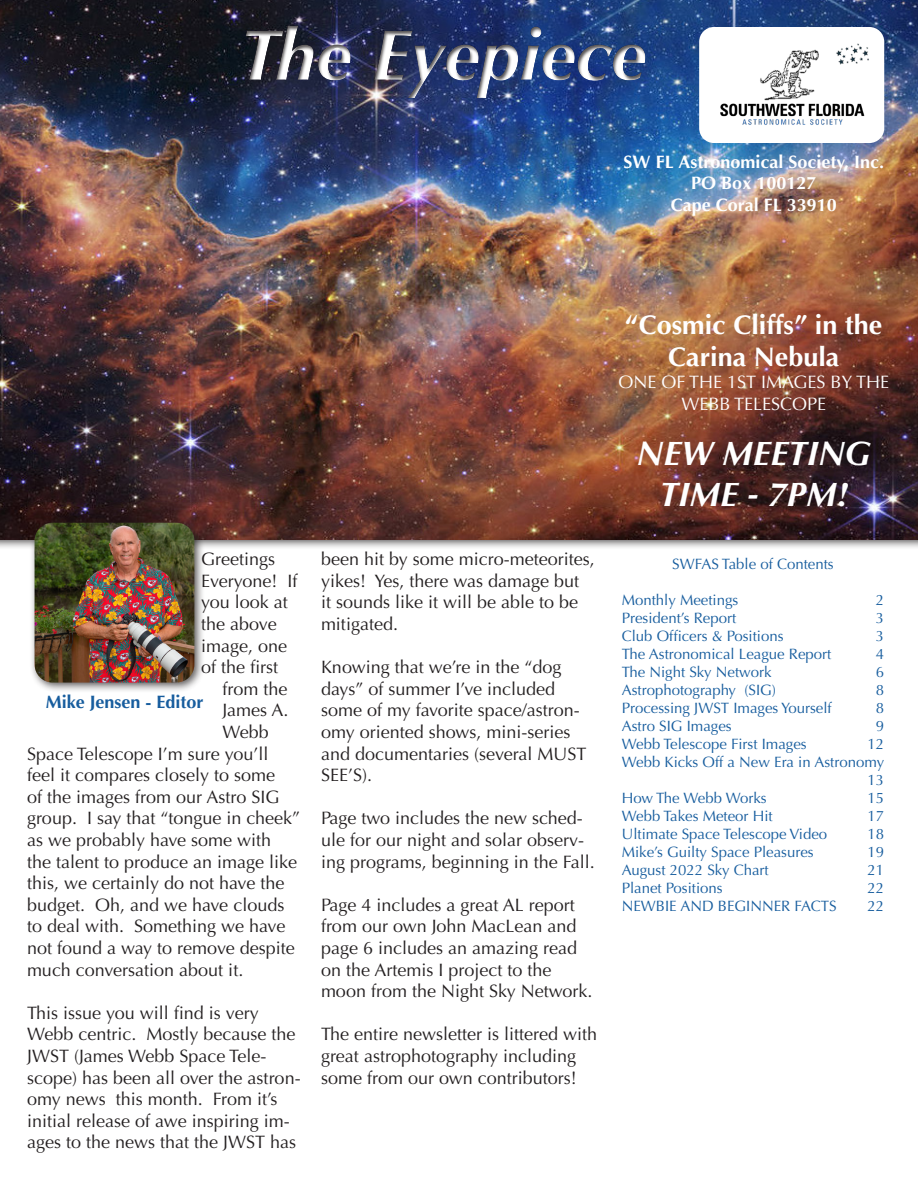
<style>
.page{position:relative;width:918px;height:1188px;background:#fff}
.page>*{position:absolute;margin:0;border:0;box-sizing:border-box;transform-origin:0 0}
.t1{font:italic 700 72px "Optima";color:#fff}
.t2{font:italic 700 34.05px/40.8px "Optima";color:#fff;text-align:center}
.t3{font:700 27px/32.4px "Optima";color:#fff;text-align:center}
.t4{font:18px/21.6px "Optima";color:#231f20}
.t5{font:700 18px/21.6px "Optima";color:#fff;text-align:center}
.t6{font:18px/21.6px "Optima";color:#fff;text-align:center}
.t7{font:700 18px "Optima";color:#175d9e}
.t8{font:15px/18px "Optima";color:#175d9e;text-align:right}
</style>
<div class="page">
<img style="left:0;top:0;width:918px;height:539px">
<div style="left:29px;top:517px;width:176px;height:176px;background:#231f20;opacity:.75"></div>
<img style="left:35px;top:523px;width:159px;height:160px">
<div style="left:699px;top:27px;width:185px;height:116px;background:#fff;border-radius:15px"></div>
<img style="left:729px;top:43px;width:140px;height:82px">
<div style="left:157px;top:12px;width:572px;height:110px;background:#231f20;opacity:.75"></div>
<h1 class="t1" style="left:239px;top:13px;width:409px">The Eyepiece</h1>
<p class="t5" style="left:623px;top:151px;width:262px">SW FL Astronomical Society, Inc.<br>PO Box 100127</p>
<p class="t5" style="left:671px;top:194px;width:167px">Cape Coral FL 33910</p>
<p class="t3" style="left:625px;top:309px;width:259px">“Cosmic Cliffs” in the<br>Carina Nebula</p>
<p class="t6" style="left:619px;top:371px;width:272px">ONE OF THE 1ST IMAGES BY THE<br>WEBB TELESCOPE</p>
<p class="t4" style="left:201px;top:549px;width:76px">Greetings</p>
<p class="t4" style="left:201px;top:570px;width:98px">Everyone! If</p>
<p class="t4" style="left:201px;top:592px;width:88px">you look at</p>
<p class="t4" style="left:201px;top:613px;width:77px">the above</p>
<p class="t4" style="left:201px;top:635px;width:88px">image, one</p>
<p class="t4" style="left:201px;top:657px;width:79px">of the first</p>
<p class="t4" style="left:222px;top:678px;width:67px">from the</p>
<p class="t4" style="left:222px;top:700px;width:68px">James A.</p>
<p class="t4" style="left:222px;top:721px;width:48px">Webb</p>
<p class="t4" style="left:27px;top:743px;width:243px">Space Telescope I’m sure you’ll</p>
<p class="t4" style="left:27px;top:765px;width:250px">feel it compares closely to some</p>
<p class="t4" style="left:27px;top:786px;width:254px">of the images from our Astro SIG</p>
<p class="t4" style="left:27px;top:808px;width:275px">group. I say that “tongue in cheek”</p>
<p class="t4" style="left:27px;top:829px;width:246px">as we probably have some with</p>
<p class="t4" style="left:27px;top:851px;width:272px">the talent to produce an image like</p>
<p class="t4" style="left:27px;top:873px;width:259px">this, we certainly do not have the</p>
<p class="t4" style="left:27px;top:894px;width:259px">budget. Oh, and we have clouds</p>
<p class="t4" style="left:27px;top:916px;width:260px">to deal with. Something we have</p>
<p class="t4" style="left:27px;top:937px;width:269px">not found a way to remove despite</p>
<p class="t4" style="left:27px;top:959px;width:218px">much conversation about it.</p>
<p class="t4" style="left:27px;top:1002px;width:275px">This issue you will find is very<br>Webb centric. Mostly because the<br>JWST (James Webb Space Tele&shy;scope) has been all over the astron&shy;omy news this month. From it’s initial release of awe inspiring im&shy;ages to the news that the JWST has</p>
<p class="t7" style="left:46px;top:691px;width:159px">Mike Jensen - Editor</p>
<p class="t4" style="left:321px;top:549px;width:275px">been hit by some micro-meteorites, yikes! Yes, there was damage but<br>it sounds like it will be able to be mitigated.</p>
<p class="t4" style="left:321px;top:657px;width:267px">Knowing that we’re in the “dog days” of summer I’ve included some of my favorite space/astron&shy;omy oriented shows, mini-series and documentaries (several MUST<br>SEE’S).</p>
<p class="t4" style="left:321px;top:808px;width:275px">Page two includes the new sched&shy;ule for our night and solar observ&shy;ing programs, beginning in the Fall.</p>
<p class="t4" style="left:321px;top:894px;width:273px">Page 4 includes a great AL report from our own John MacLean and page 6 includes an amazing read on the Artemis I project to the moon from the Night Sky Network.</p>
<p class="t4" style="left:321px;top:1024px;width:278px">The entire newsletter is littered with great astrophotography including some from our own contributors!</p>
<p class="t2" style="left:637px;top:433px;width:235px">NEW MEETING<br>TIME - 7PM!</p>
<p class="t8" style="left:672px;top:555px;width:163px">SWFAS Table of Contents</p>
<p class="t8" style="left:622px;top:591px;width:118px">Monthly Meetings</p>
<p class="t8" style="left:876px;top:591px;width:10px">2</p>
<p class="t8" style="left:622px;top:609px;width:116px">President’s Report</p>
<p class="t8" style="left:876px;top:609px;width:10px">3</p>
<p class="t8" style="left:622px;top:627px;width:163px">Club Officers &amp; Positions</p>
<p class="t8" style="left:876px;top:627px;width:10px">3</p>
<p class="t8" style="left:622px;top:645px;width:211px">The Astronomical League Report</p>
<p class="t8" style="left:876px;top:645px;width:10px">4</p>
<p class="t8" style="left:622px;top:663px;width:151px">The Night Sky Network</p>
<p class="t8" style="left:876px;top:663px;width:10px">6</p>
<p class="t8" style="left:622px;top:681px;width:156px">Astrophotography (SIG)</p>
<p class="t8" style="left:876px;top:681px;width:10px">8</p>
<p class="t8" style="left:622px;top:699px;width:212px">Processing JWST Images Yourself</p>
<p class="t8" style="left:876px;top:699px;width:10px">8</p>
<p class="t8" style="left:622px;top:717px;width:112px">Astro SIG Images</p>
<p class="t8" style="left:876px;top:717px;width:10px">9</p>
<p class="t8" style="left:622px;top:735px;width:186px">Webb Telescope First Images</p>
<p class="t8" style="left:868px;top:735px;width:18px">12</p>
<p class="t8" style="left:622px;top:753px;width:264px">Webb Kicks Off a New Era in Astronomy<br>13</p>
<p class="t8" style="left:622px;top:789px;width:147px">How The Webb Works</p>
<p class="t8" style="left:868px;top:789px;width:18px">15</p>
<p class="t8" style="left:622px;top:807px;width:153px">Webb Takes Meteor Hit</p>
<p class="t8" style="left:868px;top:807px;width:18px">17</p>
<p class="t8" style="left:622px;top:825px;width:207px">Ultimate Space Telescope Video</p>
<p class="t8" style="left:868px;top:825px;width:18px">18</p>
<p class="t8" style="left:622px;top:843px;width:194px">Mike’s Guilty Space Pleasures</p>
<p class="t8" style="left:868px;top:843px;width:18px">19</p>
<p class="t8" style="left:622px;top:861px;width:149px">August 2022 Sky Chart</p>
<p class="t8" style="left:868px;top:861px;width:18px">21</p>
<p class="t8" style="left:622px;top:879px;width:103px">Planet Positions</p>
<p class="t8" style="left:868px;top:879px;width:18px">22</p>
<p class="t8" style="left:622px;top:897px;width:216px">NEWBIE AND BEGINNER FACTS</p>
<p class="t8" style="left:868px;top:897px;width:18px">22</p>
</div>
